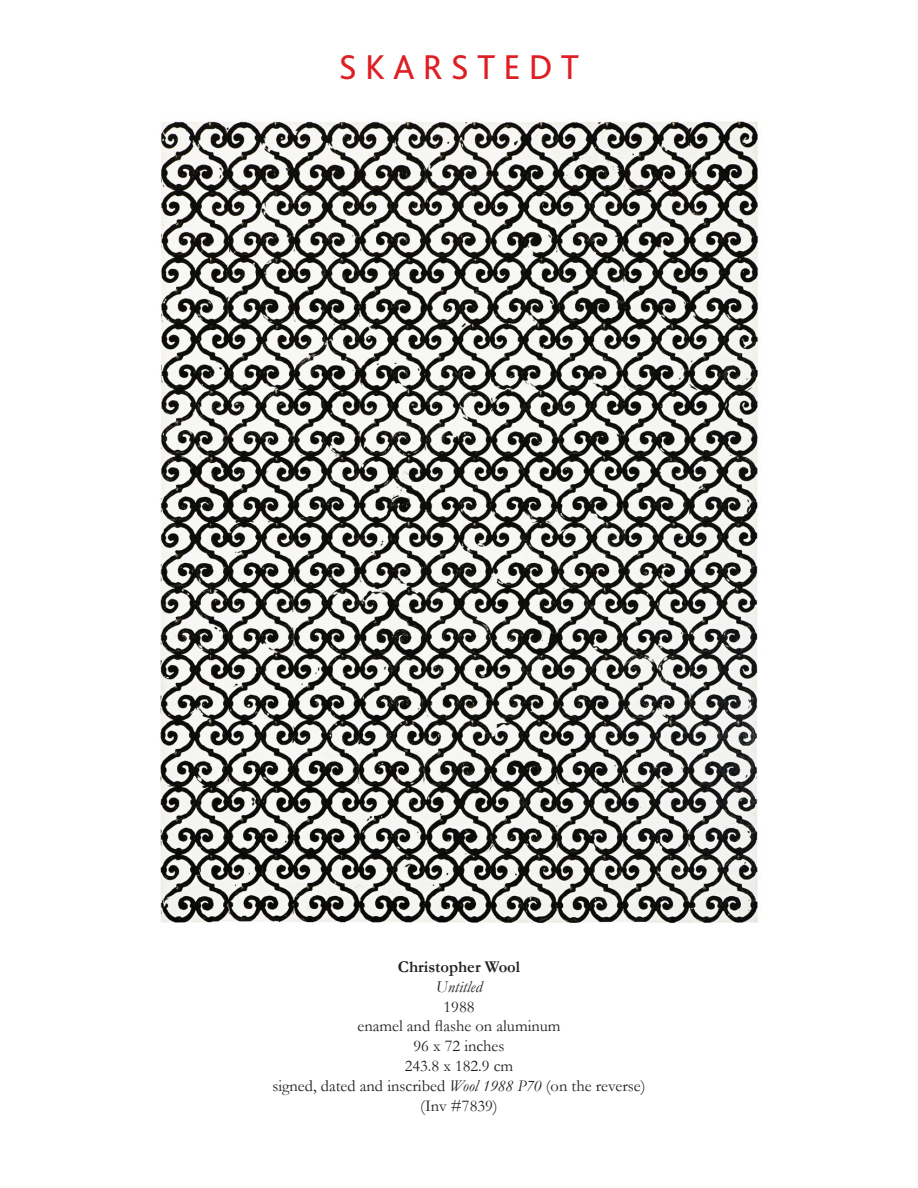
<style>
.page{position:relative;width:918px;height:1188px;background:#fff}
.page>*{position:absolute;margin:0;border:0;box-sizing:border-box;transform-origin:0 0}
.t1{font:36px "Bliss Pro";color:#de1f25}
.t2{font:16.5px "Garamond";color:#231f20}
.t3{font:700 16.5px "Garamond";color:#231f20}
.t4{font:italic 16.5px "Garamond";color:#231f20}
.s1{font-style:italic}
</style>
<div class="page">
<img style="left:160px;top:119px;width:599px;height:804px">
<p class="t1" style="left:339px;top:45px;width:242px">S K A R S T E D T</p>
<p class="t3" style="left:398px;top:957px;width:124px">Christopher Wool</p>
<p class="t4" style="left:436px;top:977px;width:48px">Untitled</p>
<p class="t2" style="left:444px;top:997px;width:32px">1988</p>
<p class="t2" style="left:357px;top:1016px;width:205px">enamel and flashe on aluminum</p>
<p class="t2" style="left:413px;top:1036px;width:93px">96 x 72 inches</p>
<p class="t2" style="left:405px;top:1056px;width:110px">243.8 x 182.9 cm</p>
<p class="t2" style="left:272px;top:1076px;width:375px">signed, dated and inscribed <span class="s1">Wool 1988 P70</span> (on the reverse)</p>
<p class="t2" style="left:420px;top:1096px;width:79px">(Inv #7839)</p>
</div>
